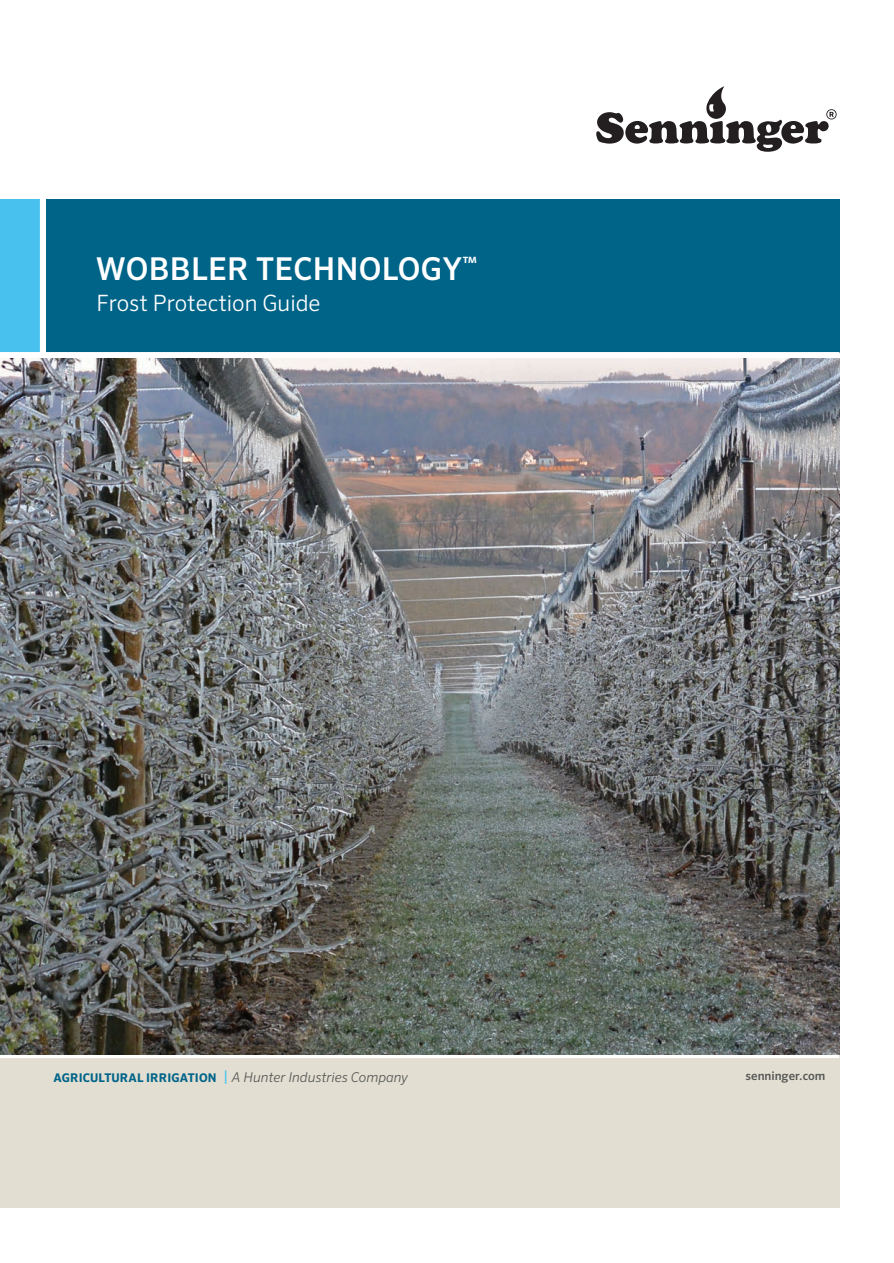
<style>
.page{position:relative;width:894px;height:1263px;background:#fff}
.page>*{position:absolute;margin:0;border:0;box-sizing:border-box;transform-origin:0 0}
.t1{font:500 31.5px "Sero Pro";letter-spacing:.01em;color:#fff}
.t2{font:300 22.5px "Sero Pro";color:#fff}
.t3{font:italic 300 13.5px "Sero Pro";color:#565855}
.t4{font:500 12px "Sero Pro";color:#565855}
.s1{font-weight:700;font-style:normal;font-size:12px;color:#006489}
.s2{font-weight:400;font-style:normal;font-size:15px;color:#48c1ef}
</style>
<div class="page">
<div style="left:0;top:1049px;width:838px;height:159px;background:#e2ded2"></div>
<div style="left:0;top:199px;width:40px;height:153px;background:#48c1ef"></div>
<div style="left:46px;top:199px;width:792px;height:153px;background:#006489"></div>
<svg style="left:596px;top:86px;width:240px;height:66px"></svg>
<svg style="left:0;top:1054px;width:838px;height:4px;fill:#fff"></svg>
<img style="left:0;top:358px;width:838px;height:696px">
<h1 class="t1" style="left:96px;top:250px;width:382px">WOBBLER TECHNOLOGY<sup>™</sup></h1>
<h2 class="t2" style="left:96px;top:290px;width:225px">Frost Protection Guide</h2>
<p class="t3" style="left:53px;top:1069px;width:356px"><span class="s1">AGRICULTURAL IRRIGATION</span> <span class="s2">|</span> A Hunter Industries Company</p>
<p class="t4" style="left:745px;top:1068px;width:81px">senninger.com</p>
</div>
